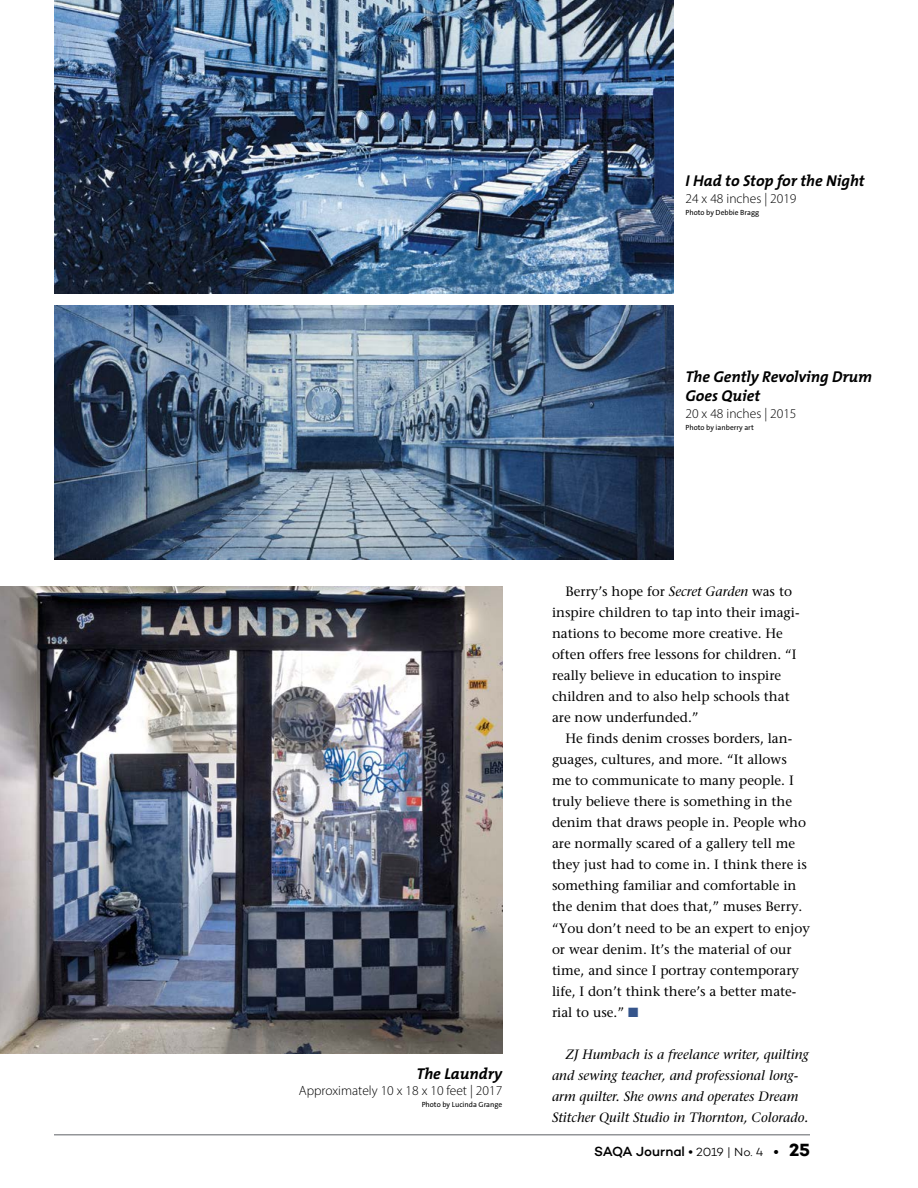
<style>
.page{position:relative;width:918px;height:1188px;background:#fff}
.page>*{position:absolute;margin:0;border:0;box-sizing:border-box;transform-origin:0 0}
.t1{font:italic 700 15.75px/18.8px "The Mix B W7";color:#000}
.t2{font:13.5px/21px "Stone Serif";color:#000}
.t3{font:italic 13.5px/21px "Stone Serif";color:#000}
.t4{font:300 13.5px "Myriad Pro";color:#000}
.t5{font:500 13.5px "Campton";letter-spacing:-.005em;color:#000}
.t6{font:7.5px "The Sans B W5 Plain";color:#000}
.s1{font-style:italic}
.s2{color:#35558b}
.s3{font-weight:300;font-size:12px}
.s4{font-weight:700}
.s5{font-weight:700;font-size:18px}
</style>
<div class="page">
<hr style="left:54px;top:1134px;width:756px;height:2px;background:#939598">
<img style="left:0;top:586px;width:502px;height:468px">
<img style="left:54px;top:0;width:619px;height:294px">
<img style="left:54px;top:306px;width:619px;height:253px">
<p class="t1" style="left:686px;top:172px;width:181px">I Had to Stop for the Night</p>
<p class="t4" style="left:686px;top:190px;width:113px">24 x 48 inches | 2019</p>
<p class="t6" style="left:686px;top:207px;width:75px">Photo by Debbie Bragg</p>
<p class="t1" style="left:686px;top:368px;width:188px">The Gently Revolving Drum<br>Goes Quiet</p>
<p class="t4" style="left:686px;top:405px;width:113px">20 x 48 inches | 2015</p>
<p class="t6" style="left:686px;top:422px;width:70px">Photo by ianberry art</p>
<p class="t1" style="left:416px;top:1064px;width:87px">The Laundry</p>
<p class="t4" style="left:299px;top:1083px;width:205px">Approximately 10 x 18 x 10 feet | 2017</p>
<p class="t6" style="left:422px;top:1100px;width:82px">Photo by Lucinda Grange</p>
<p class="t2" style="left:552px;top:581px;width:249px;text-indent:14px">Berry’s hope for <span class="s1">Secret Garden</span> was to inspire children to tap into their imagi&shy;nations to become more creative. He often offers free lessons for children. “I really believe in education to inspire children and to also help schools that are now underfunded.”</p>
<p class="t2" style="left:552px;top:728px;width:260px;text-indent:14px">He finds denim crosses borders, lan&shy;guages, cultures, and more. “It allows<br>me to communicate to many people. I truly believe there is something in the denim that draws people in. People who are normally scared of a gallery tell me they just had to come in. I think there is something familiar and comfortable in the denim that does that,” muses Berry. “You don’t need to be an expert to enjoy or wear denim. It’s the material of our time, and since I portray contemporary life, I don’t think there’s a better mate&shy;rial to use.” <span class="s2">■</span></p>
<p class="t3" style="left:552px;top:1043px;width:258px;text-indent:14px">ZJ Humbach is a freelance writer, quilting and sewing teacher, and professional long&shy;arm quilter. She owns and operates Dream Stitcher Quilt Studio in Thornton, Colorado.</p>
<p class="t5" style="left:594px;top:1143px;width:217px">SAQA Journal • <span class="s3">2019 | No. 4</span> <span class="s4">•</span> <span class="s5">25</span></p>
</div>
